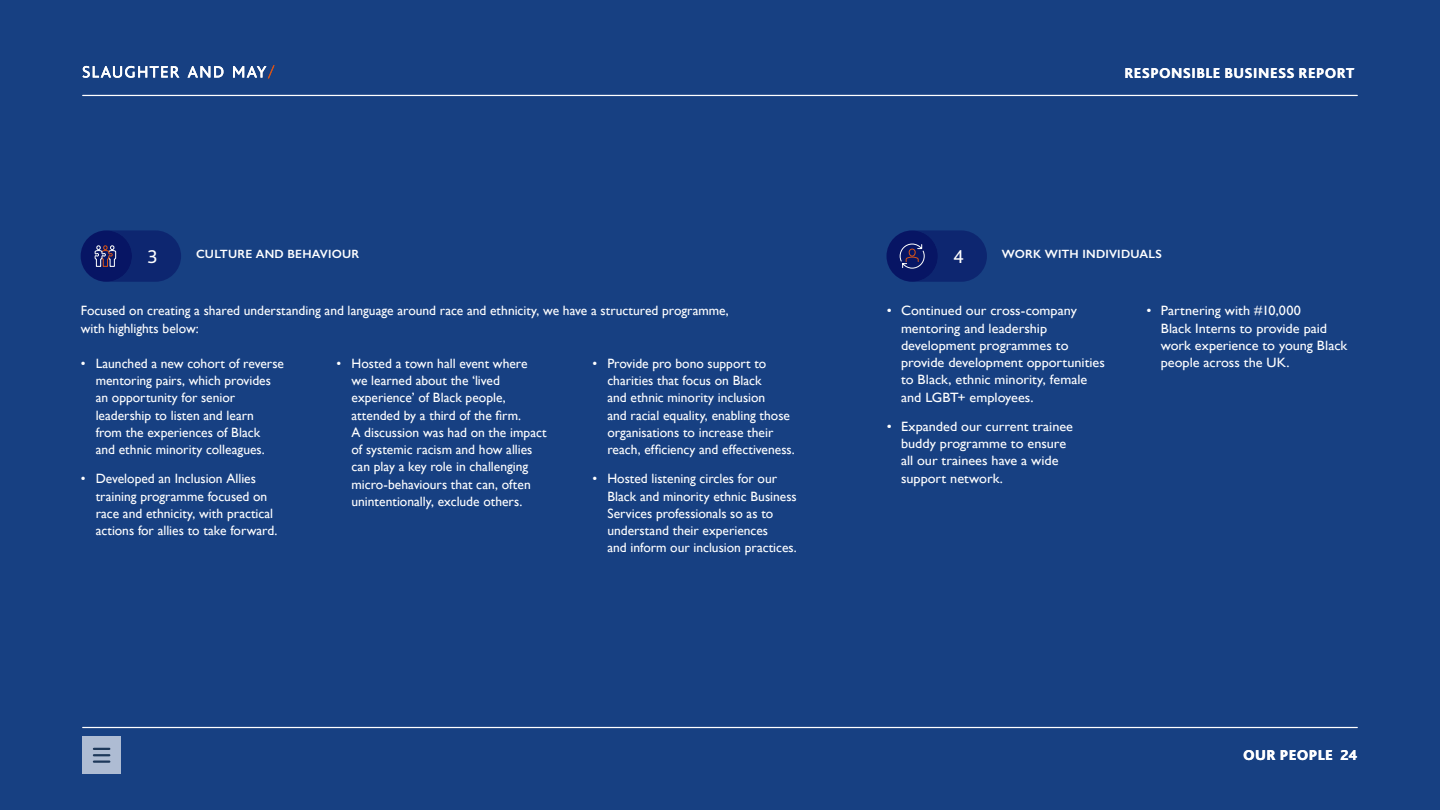
<style>
.page{position:relative;width:1440px;height:810px;background:#174082}
.page>*{position:absolute;margin:0;border:0;box-sizing:border-box;transform-origin:0 0}
.t1{font:19.42px "Bliss Pro";color:#fff}
.t2{font:800 15px "Bliss Pro";letter-spacing:.025em;color:#fff}
.t3{font:800 15px "Bliss Pro";letter-spacing:.025em;color:#fff}
.t4{font:13.5px/17.2px "Gill Sans";color:#fff}
.t5{font:13.5px/17.2px "Gill Sans";color:#fff;scale:1.05 1}
.t6{font:600 12px "Gill Sans";letter-spacing:.015em;color:#fff}
.s1{font-style:inherit}
</style>
<div class="page">
<div style="left:82px;top:736px;width:39px;height:38px;background:#aebcd3"></div>
<svg style="left:94px;top:748px;width:15px;height:15px"></svg>
<hr style="left:82px;top:95px;width:1276px;height:1px;background:#fff">
<hr style="left:82px;top:727px;width:1276px;height:1px;background:#fff">
<svg style="left:82px;top:66px;width:97px;height:12px"></svg>
<svg style="left:188px;top:66px;width:35px;height:12px"></svg>
<svg style="left:233px;top:65px;width:42px;height:13px"></svg>
<div style="left:81px;top:230px;width:51px;height:52px;background:#071564;border-radius:50%"></div>
<svg style="left:94px;top:230px;width:87px;height:52px"></svg>
<svg style="left:886px;top:230px;width:52px;height:52px"></svg>
<svg style="left:899px;top:230px;width:88px;height:52px"></svg>
<p class="t2" style="left:1124px;top:63px;width:232px">RESPONSIBLE BUSINESS REPORT</p>
<p class="t6" style="left:196px;top:246px;width:165px">CULTURE AND BEHAVIOUR</p>
<h1 class="t1" style="left:147px;top:245px;width:12px">3</h1>
<h1 class="t1" style="left:953px;top:245px;width:12px">4</h1>
<p class="t6" style="left:1002px;top:246px;width:161px">WORK WITH INDIVIDUALS</p>
<p class="t4" style="left:81px;top:302px;width:650px">Focused on creating a shared understanding and language around race and ethnicity, we have a structured programme, with highlights below:</p>
<p class="t4" style="left:96px;top:355px;width:190px;text-indent:-15px">• Launched a new cohort of reverse mentoring pairs, which provides an opportunity for senior leadership to listen and learn<br>from the experiences of Black<br>and ethnic minority colleagues.</p>
<p class="t4" style="left:96px;top:470px;width:183px;text-indent:-15px">• Developed an Inclusion Allies training programme focused on race and ethnicity, with practical actions for allies to take forward.</p>
<p class="t4" style="left:352px;top:355px;width:197px;text-indent:-15px">• Hosted a town hall event where we learned about the ‘lived experience’ of Black people, attended by a third of the firm.<br>A discussion was had on the impact of systemic racism and how allies can play a key role in challenging micro-behaviours that can, often unintentionally, exclude others.</p>
<p class="t4" style="left:607px;top:355px;width:189px;text-indent:-15px">• Provide pro bono support to charities that focus on Black<br>and ethnic minority inclusion<br>and racial equality, enabling those organisations to increase their reach, efficiency and effectiveness.</p>
<p class="t4" style="left:607px;top:470px;width:191px;text-indent:-15px">• Hosted listening circles for our Black and minority ethnic Business Services professionals so as to understand their experiences<br>and inform our inclusion practices.</p>
<p class="t5" style="left:901px;top:302px;width:196px;text-indent:-14px">• Continued our cross-company mentoring and leadership development programmes to provide development opportunities to Black, ethnic minority, female and LGBT+ employees.</p>
<p class="t5" style="left:901px;top:418px;width:165px;text-indent:-14px">• Expanded our current trainee buddy programme to ensure all our trainees have a wide support network.</p>
<p class="t5" style="left:1161px;top:302px;width:179px;text-indent:-14px">• Partnering with #10,000<br>Black Interns to provide paid work experience to young Black people across the UK.</p>
<p class="t3" style="left:1243px;top:746px;width:116px">OUR PEOPLE <span class="s1">24</span></p>
</div>
